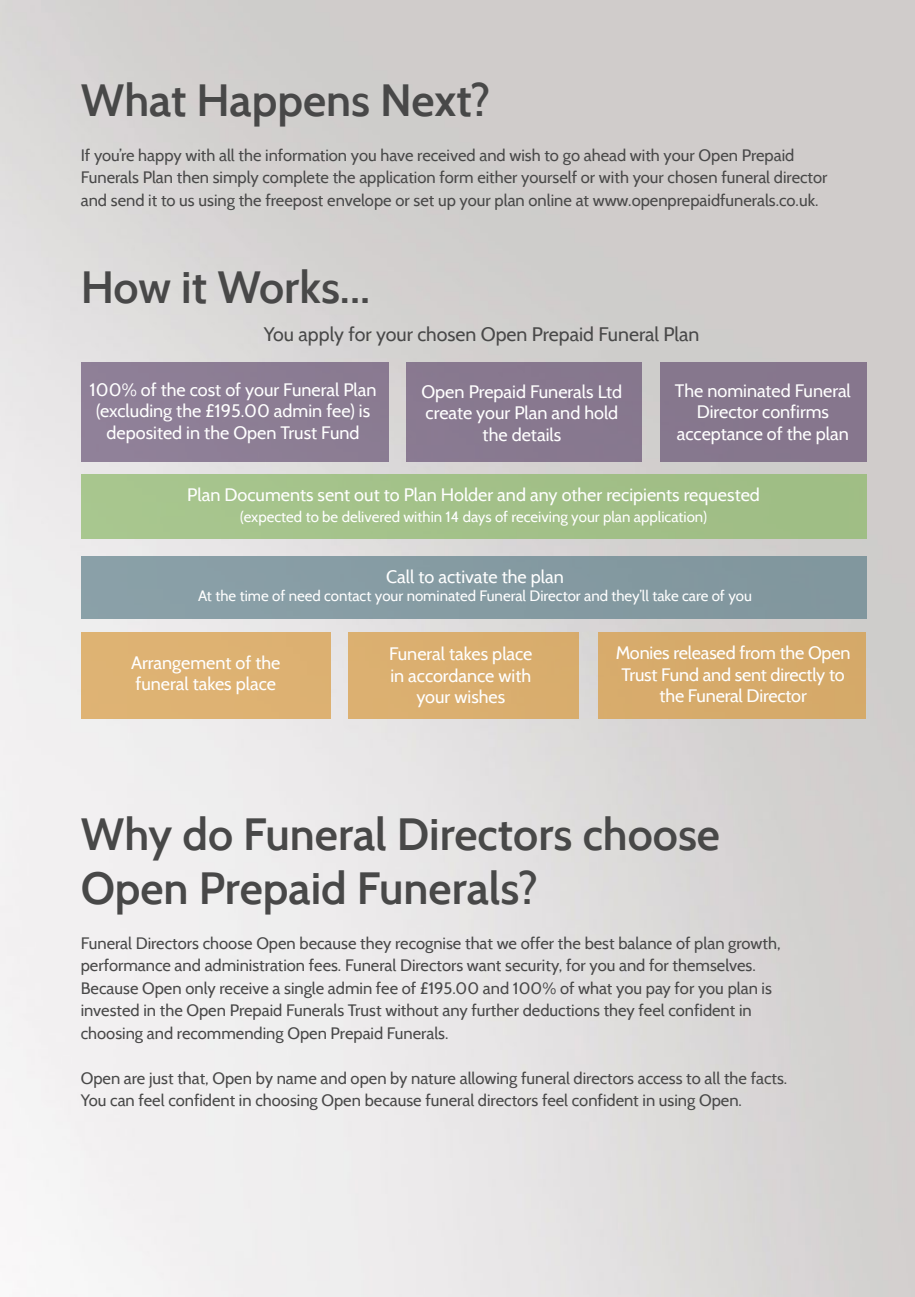
<style>
.page{position:relative;width:915px;height:1297px;background:#fff}
.page>*{position:absolute;margin:0;border:0;box-sizing:border-box;transform-origin:0 0}
.t1{font:600 45px/54px "Cabin";color:#484848}
.t2{font:19.5px "Cabin";color:#484848}
.t3{font:18px/21.6px "Cabin";color:#fff;text-align:center}
.t4{font:16.5px/22.5px "Cabin";color:#484848}
.t5{font:15px "Cabin";color:#fff}
</style>
<div class="page">
<div style="left:348px;top:632px;width:230px;height:87px;background:#daae6f"></div>
<div style="left:598px;top:632px;width:268px;height:87px;background:#d6aa6a"></div>
<div style="left:659px;top:362px;width:207px;height:99px;background:#86768d"></div>
<div style="left:406px;top:362px;width:236px;height:99px;background:#88788f"></div>
<div style="left:81px;top:556px;width:785px;height:62px;background:#859ba2"></div>
<div style="left:81px;top:474px;width:785px;height:64px;background:#a3c189"></div>
<div style="left:81px;top:362px;width:307px;height:99px;background:#8d7e95"></div>
<div style="left:81px;top:632px;width:249px;height:87px;background:#deb273"></div>
<h1 class="t1" style="left:81px;top:73px;width:411px">What Happens Next?</h1>
<p class="t4" style="left:81px;top:144px;width:748px">If you’re happy with all the information you have received and wish to go ahead with your Open Prepaid<br>Funerals Plan then simply complete the application form either yourself or with your chosen funeral director and send it to us using the freepost envelope or set up your plan online at www.openprepaidfunerals.co.uk.</p>
<h1 class="t1" style="left:81px;top:260px;width:291px">How it Works...</h1>
<p class="t2" style="left:264px;top:322px;width:437px">You apply for your chosen Open Prepaid Funeral Plan</p>
<p class="t3" style="left:421px;top:381px;width:202px">Open Prepaid Funerals Ltd create your Plan and hold the details</p>
<p class="t3" style="left:674px;top:379px;width:177px">The nominated Funeral<br>Director confirms acceptance of the plan</p>
<p class="t3" style="left:89px;top:378px;width:288px">100% of the cost of your Funeral Plan (excluding the £195.00 admin fee) is deposited in the Open Trust Fund</p>
<p class="t3" style="left:187px;top:484px;width:574px">Plan Documents sent out to Plan Holder and any other recipients requested</p>
<p class="t5" style="left:240px;top:508px;width:468px">(expected to be delivered within 14 days of receiving your plan application)</p>
<p class="t3" style="left:386px;top:565px;width:179px">Call to activate the plan</p>
<p class="t5" style="left:198px;top:586px;width:555px">At the time of need contact your nominated Funeral Director and they’ll take care of you</p>
<p class="t3" style="left:131px;top:651px;width:151px;text-align:left">Arrangement of the funeral takes place</p>
<p class="t3" style="left:615px;top:642px;width:236px">Monies released from the Open<br>Trust Fund and sent directly to the Funeral Director</p>
<p class="t3" style="left:389px;top:643px;width:145px">Funeral takes place in accordance with your wishes</p>
<h1 class="t1" style="left:81px;top:807px;width:640px">Why do Funeral Directors choose<br>Open Prepaid Funerals?</h1>
<p class="t4" style="left:81px;top:931px;width:701px">Funeral Directors choose Open because they recognise that we offer the best balance of plan growth, performance and administration fees. Funeral Directors want security, for you and for themselves.<br>Because Open only receive a single admin fee of £195.00 and 100% of what you pay for you plan is invested in the Open Prepaid Funerals Trust without any further deductions they feel confident in choosing and recommending Open Prepaid Funerals.</p>
<p class="t4" style="left:81px;top:1066px;width:707px">Open are just that, Open by name and open by nature allowing funeral directors access to all the facts.<br>You can feel confident in choosing Open because funeral directors feel confident in using Open.</p>
</div>
